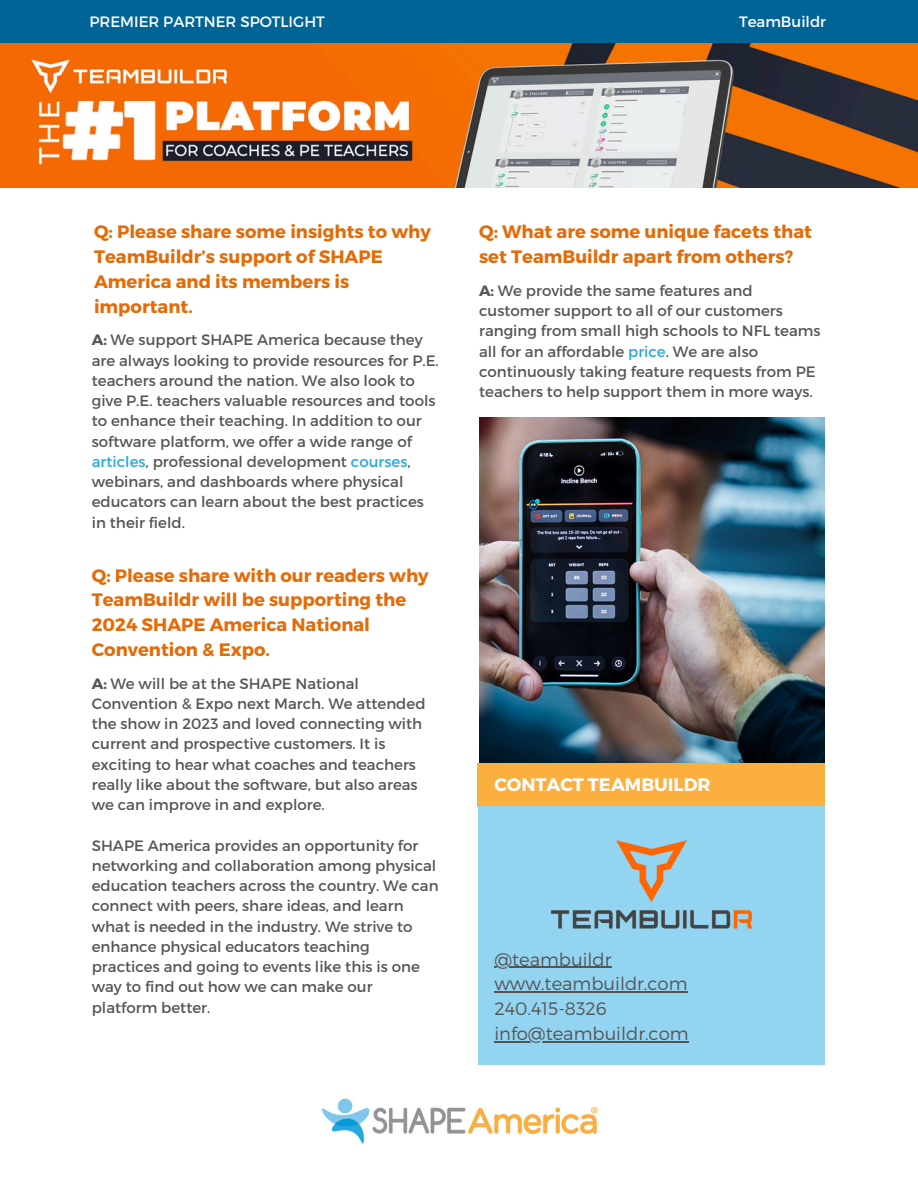
<style>
.page{position:relative;width:918px;height:1188px;background:#fff}
.page>*{position:absolute;margin:0;border:0;box-sizing:border-box;transform-origin:0 0}
.t1{font:700 18px/24.8px "Montserrat";color:#e36c09}
.t2{font:300 18px/24.8px "Montserrat";color:#555}
.t3{font:700 18px "Montserrat";color:#fff}
.t4{font:15px/20.2px "Montserrat";color:#555}
.t5{font:15px "Montserrat";color:#fff}
.s1{font-weight:700}
.s2{color:#25aae1}
</style>
<div class="page">
<div style="left:0;top:0;width:918px;height:44px;background:#006596"></div>
<img style="left:322px;top:1098px;width:276px;height:46px">
<img style="left:0;top:44px;width:918px;height:144px">
<div style="left:478px;top:763px;width:347px;height:44px;background:#fbaf3f"></div>
<div style="left:478px;top:807px;width:346px;height:258px;background:#93d4f0"></div>
<img style="left:551px;top:840px;width:201px;height:89px">
<hr style="left:494px;top:967px;width:117px;height:1px;background:#555">
<hr style="left:494px;top:992px;width:194px;height:1px;background:#555">
<hr style="left:494px;top:1041px;width:195px;height:1px;background:#555">
<img style="left:479px;top:417px;width:345px;height:346px">
<p class="t5" style="left:90px;top:12px;width:237px">PREMIER PARTNER SPOTLIGHT</p>
<p class="t5" style="left:739px;top:12px;width:89px">TeamBuildr</p>
<p class="t1" style="left:94px;top:219px;width:338px">Q: Please share some insights to why<br>TeamBuildr’s support of SHAPE<br>America and its members is important.</p>
<h2 class="t4" style="left:92px;top:329px;width:349px"><span class="s1">A:</span> We support SHAPE America because they are always looking to provide resources for P.E. teachers around the nation. We also look to give P.E. teachers valuable resources and tools to enhance their teaching. In addition to our software platform, we offer a wide range of <span class="s2">articles</span>, professional development <span class="s2">courses</span>, webinars, and dashboards where physical educators can learn about the best practices in their field.</h2>
<p class="t1" style="left:92px;top:562px;width:338px">Q: Please share with our readers why<br>TeamBuildr will be supporting the<br>2024 SHAPE America National<br>Convention &amp; Expo.</p>
<p class="t4" style="left:92px;top:672px;width:335px"><span class="s1">A:</span> We will be at the SHAPE National Convention &amp; Expo next March. We attended the show in 2023 and loved connecting with current and prospective customers. It is exciting to hear what coaches and teachers really like about the software, but also areas we can improve in and explore.</p>
<h1 class="t4" style="left:92px;top:834px;width:348px">SHAPE America provides an opportunity for networking and collaboration among physical education teachers across the country. We can connect with peers, share ideas, and learn what is needed in the industry. We strive to enhance physical educators teaching practices and going to events like this is one way to find out how we can make our platform better.</h1>
<p class="t1" style="left:479px;top:219px;width:334px">Q: What are some unique facets that set TeamBuildr apart from others?</p>
<h3 class="t4" style="left:479px;top:280px;width:343px"><span class="s1">A:</span> We provide the same features and customer support to all of our customers ranging from small high schools to NFL teams all for an affordable <span class="s2">price</span>. We are also continuously taking feature requests from PE teachers to help support them in more ways.</h3>
<h2 class="t3" style="left:494px;top:772px;width:218px">CONTACT TEAMBUILDR</h2>
<p class="t2" style="left:494px;top:946px;width:195px">@teambuildr www.teambuildr.com<br>240.415-8326</p>
<h2 class="t2" style="left:494px;top:1020px;width:196px">info@teambuildr.com</h2>
</div>
